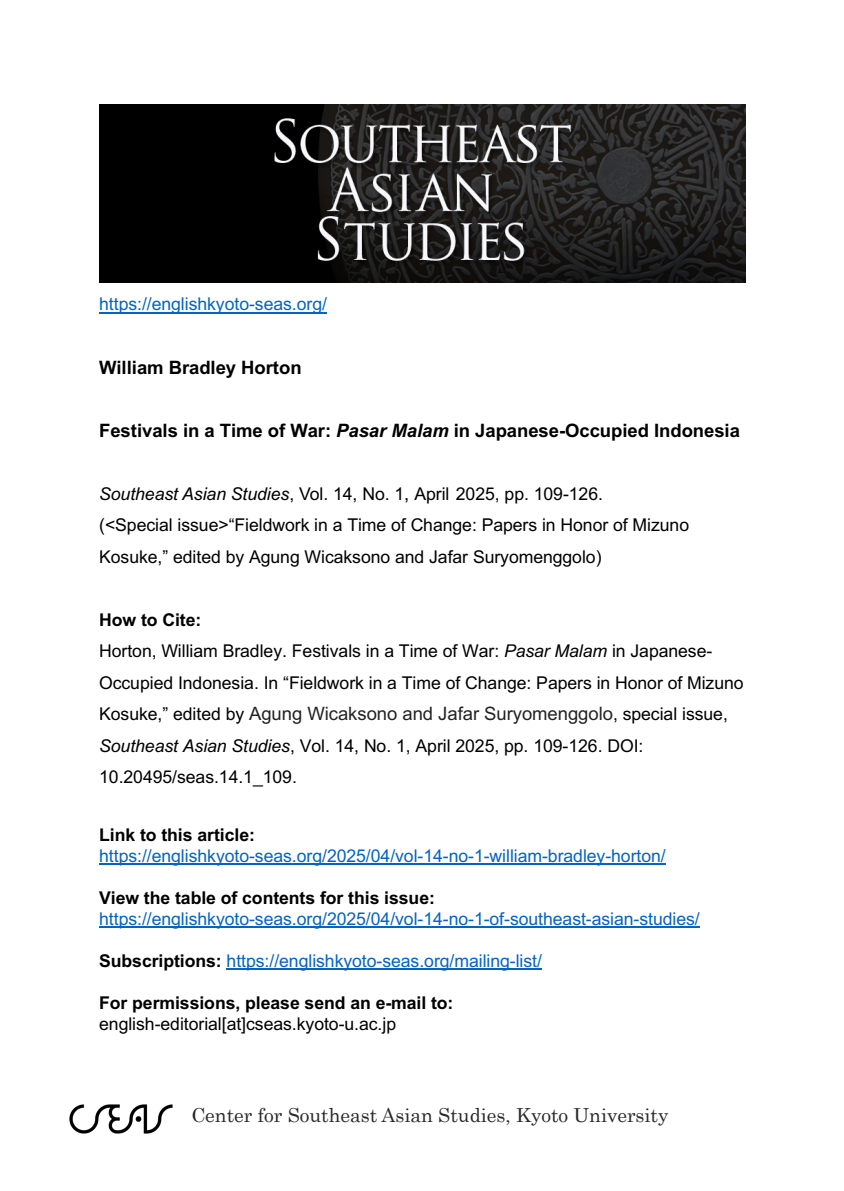
<style>
.page{position:relative;width:844px;height:1191px;background:#fff}
.page>*{position:absolute;margin:0;border:0;box-sizing:border-box;transform-origin:0 0}
.t1{font:19.25px "Century";color:#292929}
.t2{font:700 18.55px "Arial";letter-spacing:-.005em;color:#000}
.t3{font:18.55px "Arial";letter-spacing:-.005em;color:#222}
.t4{font:17.68px/31.5px "Arial";letter-spacing:-.005em;color:#000}
.t5{font:17.68px "Arial";letter-spacing:-.005em;color:#0563c1}
.t6{font:700 17.68px "Arial";letter-spacing:-.005em;color:#000}
.s1{font-style:italic}
.s2{font-size:18.55px}
.s3{font-weight:700}
.s4{font-size:17.68px;color:#000}
.s5{font-weight:700;color:#000}
</style>
<div class="page">
<img style="left:69px;top:1104px;width:104px;height:30px">
<hr style="left:99px;top:312px;width:228px;height:1px;background:#0563c1">
<hr style="left:99px;top:863px;width:566px;height:1px;background:#0563c1">
<hr style="left:99px;top:926px;width:600px;height:1px;background:#0563c1">
<hr style="left:226px;top:968px;width:316px;height:1px;background:#0563c1">
<img style="left:99px;top:104px;width:646px;height:179px">
<p class="t5" style="left:99px;top:294px;width:229px">https://englishkyoto-seas.org/</p>
<p class="t2" style="left:99px;top:357px;width:204px">William Bradley Horton</p>
<p class="t2" style="left:99px;top:420px;width:642px">Festivals in a Time of War: <span class="s1">Pasar Malam</span> in Japanese-Occupied Indonesia</p>
<p class="t4" style="left:99px;top:478px;width:591px"><span class="s1">Southeast Asian Studies</span>, Vol. 14, No. 1<span class="s2">,</span> April 2025, pp. 109-126.<br>(&lt;Special issue&gt;“Fieldwork in a Time of Change: Papers in Honor of Mizuno<br>Kosuke,” edited by Agung Wicaksono and Jafar Suryomenggolo)</p>
<p class="t4" style="left:99px;top:604px;width:646px"><span class="s3">How to Cite:<br></span>Horton, William Bradley. Festivals in a Time of War: <span class="s1">Pasar Malam</span> in Japanese-<br>Occupied Indonesia. In “Fieldwork in a Time of Change: Papers in Honor of Mizuno</p>
<p class="t3" style="left:99px;top:704px;width:630px"><span class="s4">Kosuke,” edited by</span> Agung Wicaksono and Jafar Suryomenggolo<span class="s4">, special issue,</span></p>
<p class="t4" style="left:99px;top:730px;width:545px"><span class="s1">Southeast Asian Studies</span>, Vol. 14, No. 1, April 2025, pp. 109-126. DOI:<br>10.20495/seas.14.1_109.</p>
<p class="t6" style="left:99px;top:824px;width:157px">Link to this article:</p>
<p class="t5" style="left:99px;top:845px;width:568px">https://englishkyoto-seas.org/2025/04/vol-14-no-1-william-bradley-horton/</p>
<p class="t6" style="left:99px;top:887px;width:337px">View the table of contents for this issue:</p>
<p class="t5" style="left:99px;top:908px;width:602px">https://englishkyoto-seas.org/2025/04/vol-14-no-1-of-southeast-asian-studies/</p>
<p class="t5" style="left:99px;top:950px;width:444px"><span class="s5">Subscriptions:</span> https://englishkyoto-seas.org/mailing-list/</p>
<p class="t6" style="left:99px;top:992px;width:356px">For permissions, please send an e-mail to:</p>
<p class="t4" style="left:99px;top:1008px;width:298px">english-editorial[at]cseas.kyoto-u.ac.jp</p>
<p class="t1" style="left:191px;top:1103px;width:478px">Center for Southeast Asian Studies, Kyoto University</p>
</div>
